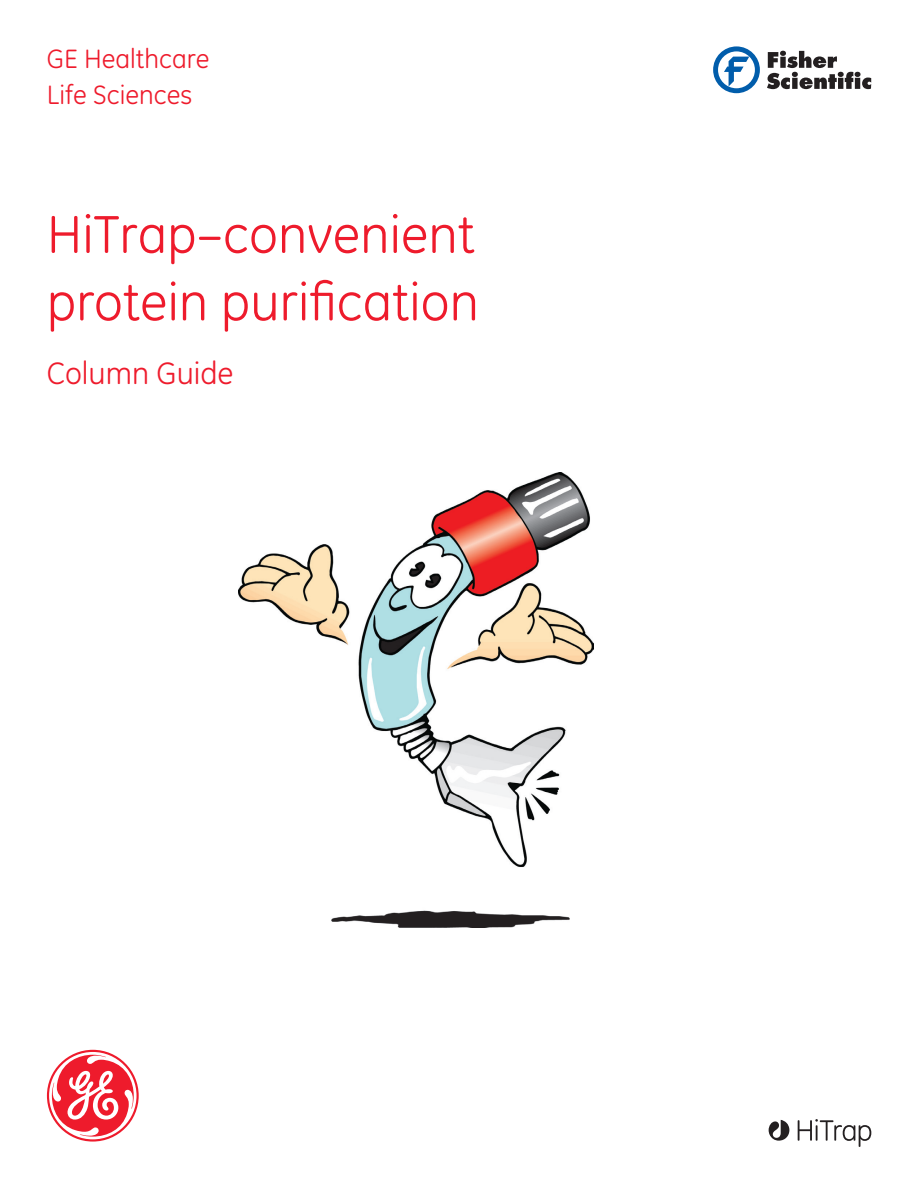
<style>
.page{position:relative;width:918px;height:1188px;background:#fff}
.page>*{position:absolute;margin:0;border:0;box-sizing:border-box;transform-origin:0 0}
.t1{font:54px/67.5px "GE Inspira";color:#ee1b2c}
.t2{font:31.5px "GE Inspira";color:#ee1b2c}
.t3{font:27px/36.6px "GE Inspira";color:#ee1b2c}
</style>
<div class="page">
<img style="left:238px;top:473px;width:356px;height:455px">
<svg style="left:769px;top:1120px;width:20px;height:21px"></svg>
<svg style="left:798px;top:1119px;width:73px;height:28px"></svg>
<svg style="left:47px;top:1050px;width:92px;height:92px"></svg>
<svg style="left:713px;top:46px;width:47px;height:47px"></svg>
<svg style="left:767px;top:51px;width:104px;height:38px"></svg>
<p class="t3" style="left:47px;top:40px;width:164px">GE Healthcare<br>Life Sciences</p>
<p class="t1" style="left:47px;top:200px;width:434px">HiTrap–convenient protein purification</p>
<p class="t2" style="left:47px;top:355px;width:188px">Column Guide</p>
</div>
